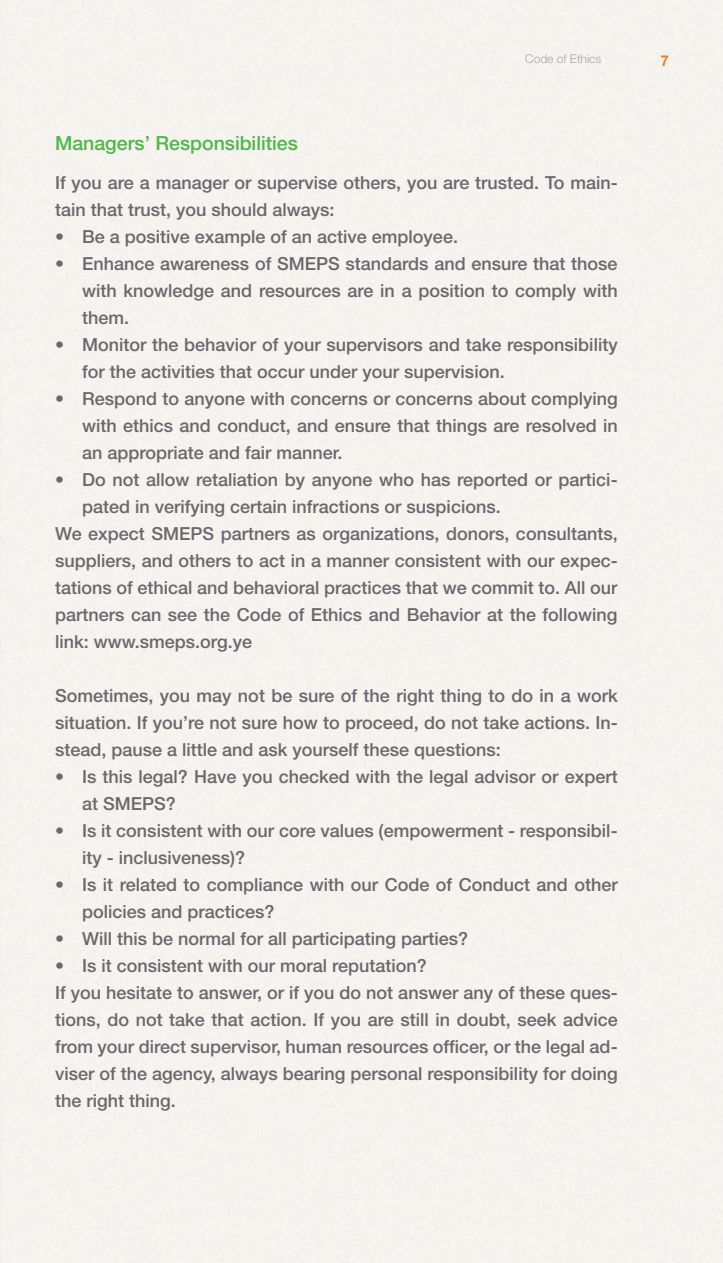
<style>
.page{position:relative;width:723px;height:1263px;background:#fff}
.page>*{position:absolute;margin:0;border:0;box-sizing:border-box;transform-origin:0 0}
.Paragraph_Style_1{font:500 19.5px "Helvetica Neue";color:#4db748}
.textE{font:500 18px/27px "Helvetica Neue";color:#6b686d}
.t1{font:700 15px "Helvetica Neue";color:#f57e25}
.t2{font:300 12px "Helvetica Neue";color:#a8a7ad}
</style>
<div class="page">
<p class="t2" style="left:525px;top:52px;width:78px">Code of Ethics</p>
<p class="t1" style="left:660px;top:51px;width:10px">7</p>
<p class="Paragraph_Style_1" style="left:55px;top:132px;width:244px">Managers’ Responsibilities</p>
<p class="textE" style="left:55px;top:169px;width:564px">If you are a manager or supervise others, you are trusted. To main&shy;tain that trust, you should always:</p>
<p class="textE" style="left:55px;top:223px;width:404px">• Be a positive example of an active employee.</p>
<p class="textE" style="left:82px;top:250px;width:537px;text-align:justify;text-indent:-27px">• Enhance awareness of SMEPS standards and ensure that those with knowledge and resources are in a position to comply with them.</p>
<p class="textE" style="left:82px;top:331px;width:537px;text-indent:-27px">• Monitor the behavior of your supervisors and take responsibility for the activities that occur under your supervision.</p>
<p class="textE" style="left:82px;top:385px;width:537px;text-align:justify;text-indent:-27px">• Respond to anyone with concerns or concerns about complying with ethics and conduct, and ensure that things are resolved in an appropriate and fair manner.</p>
<p class="textE" style="left:82px;top:466px;width:537px;text-indent:-27px">• Do not allow retaliation by anyone who has reported or partici&shy;pated in verifying certain infractions or suspicions.</p>
<p class="textE" style="left:55px;top:520px;width:564px;text-align:justify">We expect SMEPS partners as organizations, donors, consultants, suppliers, and others to act in a manner consistent with our expec&shy;tations of ethical and behavioral practices that we commit to. All our partners can see the Code of Ethics and Behavior at the following link: www.smeps.org.ye</p>
<p class="textE" style="left:55px;top:682px;width:564px;text-align:justify">Sometimes, you may not be sure of the right thing to do in a work situation. If you’re not sure how to proceed, do not take actions. In&shy;stead, pause a little and ask yourself these questions:</p>
<p class="textE" style="left:82px;top:763px;width:537px;text-indent:-27px">• Is this legal? Have you checked with the legal advisor or expert at SMEPS?</p>
<p class="textE" style="left:82px;top:817px;width:537px;text-indent:-27px">• Is it consistent with our core values (empowerment - responsibil&shy;ity - inclusiveness)?</p>
<p class="textE" style="left:82px;top:871px;width:537px;text-indent:-27px">• Is it related to compliance with our Code of Conduct and other policies and practices?</p>
<p class="textE" style="left:55px;top:925px;width:415px">• Will this be normal for all participating parties?</p>
<p class="textE" style="left:55px;top:952px;width:373px">• Is it consistent with our moral reputation?</p>
<p class="textE" style="left:55px;top:979px;width:564px;text-align:justify">If you hesitate to answer, or if you do not answer any of these ques&shy;tions, do not take that action. If you are still in doubt, seek advice from your direct supervisor, human resources officer, or the legal ad&shy;viser of the agency, always bearing personal responsibility for doing the right thing.</p>
</div>
